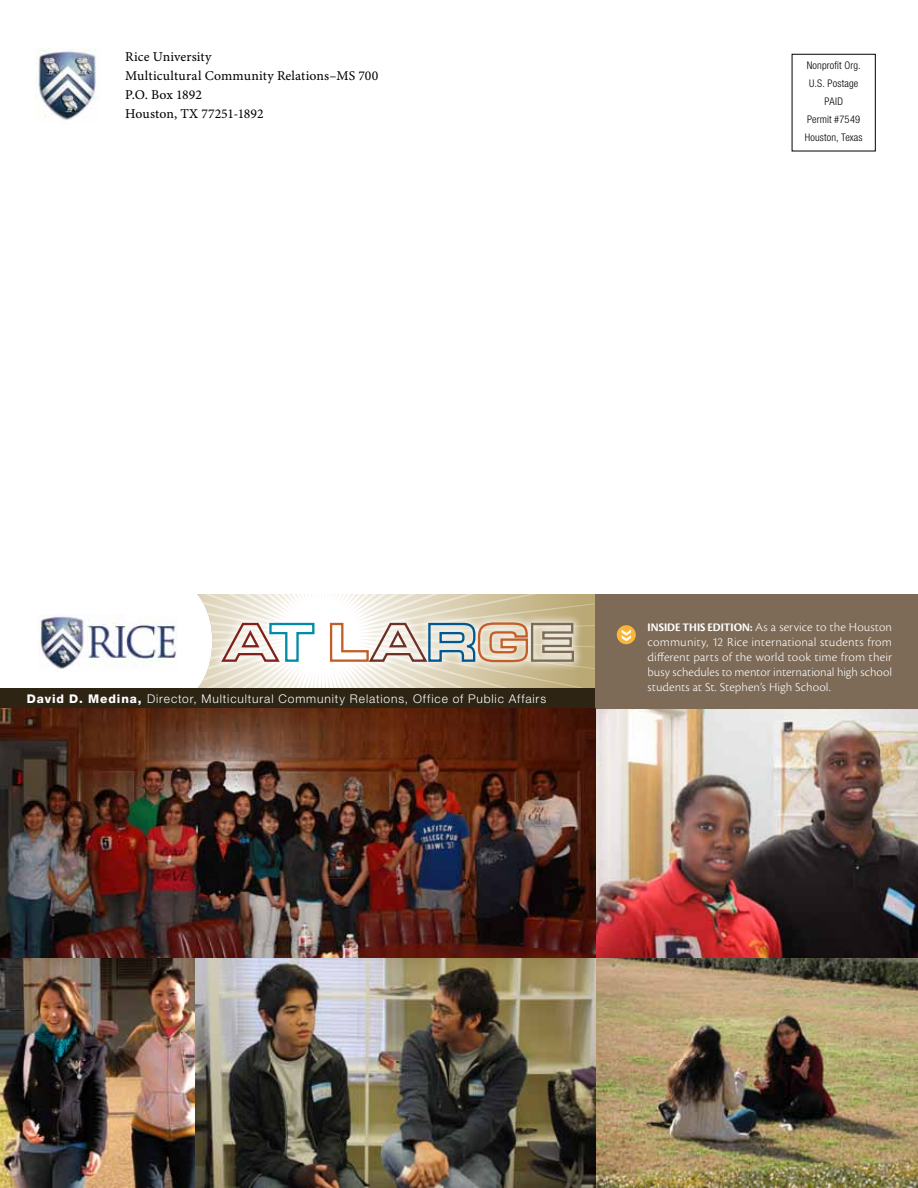
<style>
.page{position:relative;width:918px;height:1188px;background:#fff}
.page>*{position:absolute;margin:0;border:0;box-sizing:border-box;transform-origin:0 0}
.t1{font:13.5px/18.9px "Minion Pro Capt";letter-spacing:.005em;color:#000}
.t2{font:12.75px/15px "Cronos Pro Lt Capt";color:#fff;text-align:justify}
.t3{font:300 12px "Helvetica Neue LT Std";letter-spacing:.075em;color:#fff}
.t4{font:300 condensed 10.5px/18px "Helvetica Neue LT Std";letter-spacing:.015em;color:#000;text-align:center}
.s1{font-weight:800}
.s2{font-family:"Cronos Pro Bold Disp";font-size:12px}
</style>
<div class="page">
<img style="left:0;top:709px;width:918px;height:479px">
<img style="left:36px;top:48px;width:63px;height:72px">
<div style="left:0;top:688px;width:595px;height:21px;background:#2e2414"></div>
<div style="left:595px;top:594px;width:323px;height:115px;background:#7d6b57"></div>
<div style="left:792px;top:54px;width:84px;height:97px;border:1px solid #000"></div>
<div style="left:617px;top:625px;width:19px;height:19px;background:#fbb639;border-radius:50%"></div>
<svg style="left:622px;top:630px;width:9px;height:11px"></svg>
<svg style="left:197px;top:594px;width:398px;height:94px"></svg>
<img style="left:39px;top:615px;width:138px;height:54px">
<p class="t1" style="left:125px;top:48px;width:255px">Rice University<br>Multicultural Community Relations–MS 700<br>P.O. Box 1892<br>Houston, TX 77251-1892</p>
<p class="t4" style="left:805px;top:56px;width:60px">Nonprofit Org.<br>U.S. Postage<br>PAID<br>Permit #7549<br>Houston, Texas</p>
<p class="t3" style="left:27px;top:692px;width:521px"><span class="s1">David D. Medina,</span> Director, Multicultural Community Relations, Office of Public Affairs</p>
<p class="t2" style="left:648px;top:619px;width:246px"><span class="s2">INSIDE THIS EDITION:</span> As a service to the Houston community, 12 Rice international students from different parts of the world took time from their busy schedules to mentor international high school students at St. Stephen’s High School.</p>
</div>
